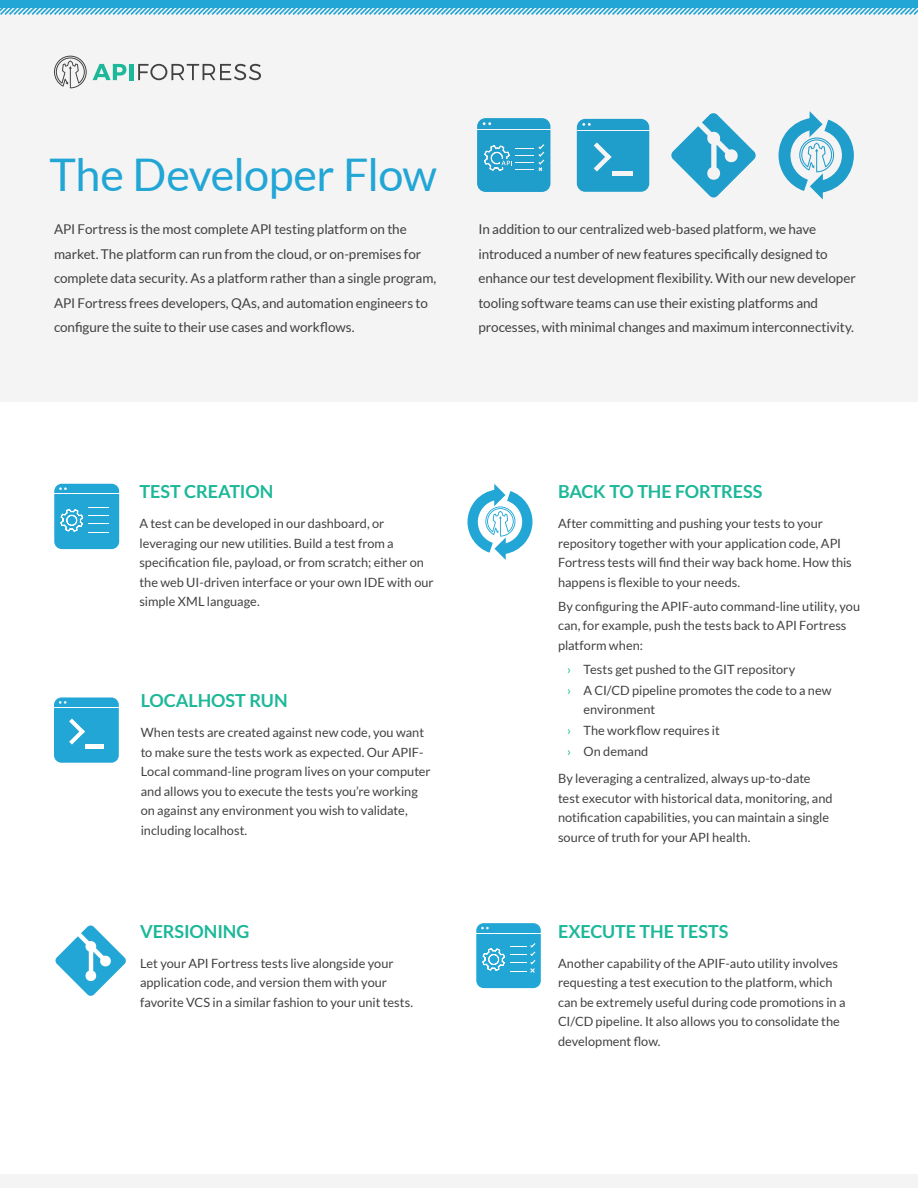
<style>
.page{position:relative;width:918px;height:1188px;background:#fff}
.page>*{position:absolute;margin:0;border:0;box-sizing:border-box;transform-origin:0 0}
.t1{font:45px "Lato";letter-spacing:-.015em;color:#21a6d5}
.t2{font:700 18px "Lato";letter-spacing:-.005em;color:#1db899}
.t3{font:13.5px/24.5px "Lato";letter-spacing:-.01em;color:#404140}
.t4{font:12.75px/19.5px "Lato";color:#404140}
.s1{color:#1db899}
</style>
<div class="page">
<div style="left:0;top:0;width:918px;height:402px;background:#f5f4f4"></div>
<svg style="left:93px;top:64px;width:33px;height:16px"></svg>
<hr style="left:129px;top:64px;width:4px;height:16px;background:#1db899">
<svg style="left:138px;top:64px;width:123px;height:16px"></svg>
<svg style="left:54px;top:56px;width:33px;height:32px"></svg>
<svg style="left:0;top:8px;width:918px;height:7px"></svg>
<div style="left:0;top:0;width:918px;height:8px;background:#21a6d5"></div>
<svg style="left:671px;top:113px;width:85px;height:85px"></svg>
<div style="left:577px;top:119px;width:72px;height:73px;background:#1f9ecc;border-radius:8px"></div>
<hr style="left:577px;top:130px;width:72px;height:1px;background:#fff">
<svg style="left:582px;top:123px;width:9px;height:3px"></svg>
<hr style="left:612px;top:172px;width:20px;height:4px;background:#f5f4f4">
<svg style="left:594px;top:142px;width:17px;height:30px"></svg>
<svg style="left:779px;top:111px;width:75px;height:89px"></svg>
<div style="left:54px;top:697px;width:65px;height:66px;background:#21a6d6;border-radius:8px"></div>
<hr style="left:54px;top:707px;width:65px;height:1px;background:#fff">
<svg style="left:59px;top:701px;width:7px;height:3px"></svg>
<hr style="left:85px;top:745px;width:19px;height:4px;background:#fff">
<svg style="left:69px;top:719px;width:16px;height:26px"></svg>
<div style="left:477px;top:118px;width:73px;height:74px;background:#1f9ecc;border-radius:8px"></div>
<hr style="left:477px;top:129px;width:74px;height:1px;background:#fff">
<svg style="left:483px;top:122px;width:8px;height:3px"></svg>
<svg style="left:484px;top:144px;width:60px;height:27px"></svg>
<div style="left:476px;top:923px;width:65px;height:65px;background:#21a6d6;border-radius:7px"></div>
<hr style="left:476px;top:933px;width:66px;height:1px;background:#fff">
<svg style="left:481px;top:927px;width:8px;height:2px"></svg>
<svg style="left:482px;top:943px;width:53px;height:30px"></svg>
<svg style="left:55px;top:925px;width:71px;height:71px"></svg>
<svg style="left:468px;top:484px;width:64px;height:76px"></svg>
<div style="left:54px;top:484px;width:65px;height:65px;background:#21a6d6;border-radius:8px"></div>
<hr style="left:54px;top:494px;width:65px;height:1px;background:#fff">
<svg style="left:59px;top:487px;width:8px;height:3px"></svg>
<svg style="left:60px;top:507px;width:48px;height:26px"></svg>
<div style="left:0;top:1175px;width:918px;height:13px;background:#f5f4f4"></div>
<h1 class="t1" style="left:50px;top:150px;width:389px">The Developer Flow</h1>
<p class="t3" style="left:54px;top:217px;width:384px">API Fortress is the most complete API testing platform on the market. The platform can run from the cloud, or on-premises for complete data security. As a platform rather than a single program, API Fortress frees developers, QAs, and automation engineers to configure the suite to their use cases and workflows.</p>
<p class="t3" style="left:478px;top:217px;width:379px">In addition to our centralized web-based platform, we have introduced a number of new features specifically designed to enhance our test development flexibility. With our new developer tooling software teams can use their existing platforms and processes, with minimal changes and maximum interconnectivity.</p>
<h2 class="t2" style="left:140px;top:481px;width:135px">TEST CREATION</h2>
<p class="t4" style="left:140px;top:514px;width:296px">A test can be developed in our dashboard, or leveraging our new utilities. Build a test from a specification file, payload, or from scratch; either on the web UI-driven interface or your own IDE with our simple XML language.</p>
<h2 class="t2" style="left:141px;top:691px;width:148px">LOCALHOST RUN</h2>
<p class="t4" style="left:141px;top:723px;width:292px">When tests are created against new code, you want to make sure the tests work as expected. Our APIF-Local command-line program lives on your computer and allows you to execute the tests you’re working on against any environment you wish to validate, including localhost.</p>
<h2 class="t2" style="left:140px;top:921px;width:111px">VERSIONING</h2>
<p class="t4" style="left:140px;top:953px;width:275px">Let your API Fortress tests live alongside your application code, and version them with your favorite VCS in a similar fashion to your unit tests.</p>
<h2 class="t2" style="left:558px;top:481px;width:206px">BACK TO THE FORTRESS</h2>
<p class="t4" style="left:558px;top:514px;width:295px">After committing and pushing your tests to your repository together with your application code, API Fortress tests will find their way back home. How this happens is flexible to your needs.</p>
<p class="t4" style="left:558px;top:596px;width:304px">By configuring the APIF-auto command-line utility, you can, for example, push the tests back to API Fortress platform when:</p>
<p class="t4" style="left:567px;top:659px;width:266px;line-height:21px"><span class="s1">›</span> Tests get pushed to the GIT repository<br><span class="s1">›</span> A CI/CD pipeline promotes the code to a new</p>
<p class="t4" style="left:567px;top:699px;width:154px;line-height:21px;text-indent:16px">environment<br><span class="s1">›</span> The workflow requires it <span class="s1">›</span> On demand</p>
<p class="t4" style="left:558px;top:769px;width:276px">By leveraging a centralized, always up-to-date test executor with historical data, monitoring, and notification capabilities, you can maintain a single source of truth for your API health.</p>
<h2 class="t2" style="left:558px;top:921px;width:172px">EXECUTE THE TESTS</h2>
<p class="t4" style="left:558px;top:953px;width:289px">Another capability of the APIF-auto utility involves requesting a test execution to the platform, which can be extremely useful during code promotions in a CI/CD pipeline. It also allows you to consolidate the development flow.</p>
</div>
